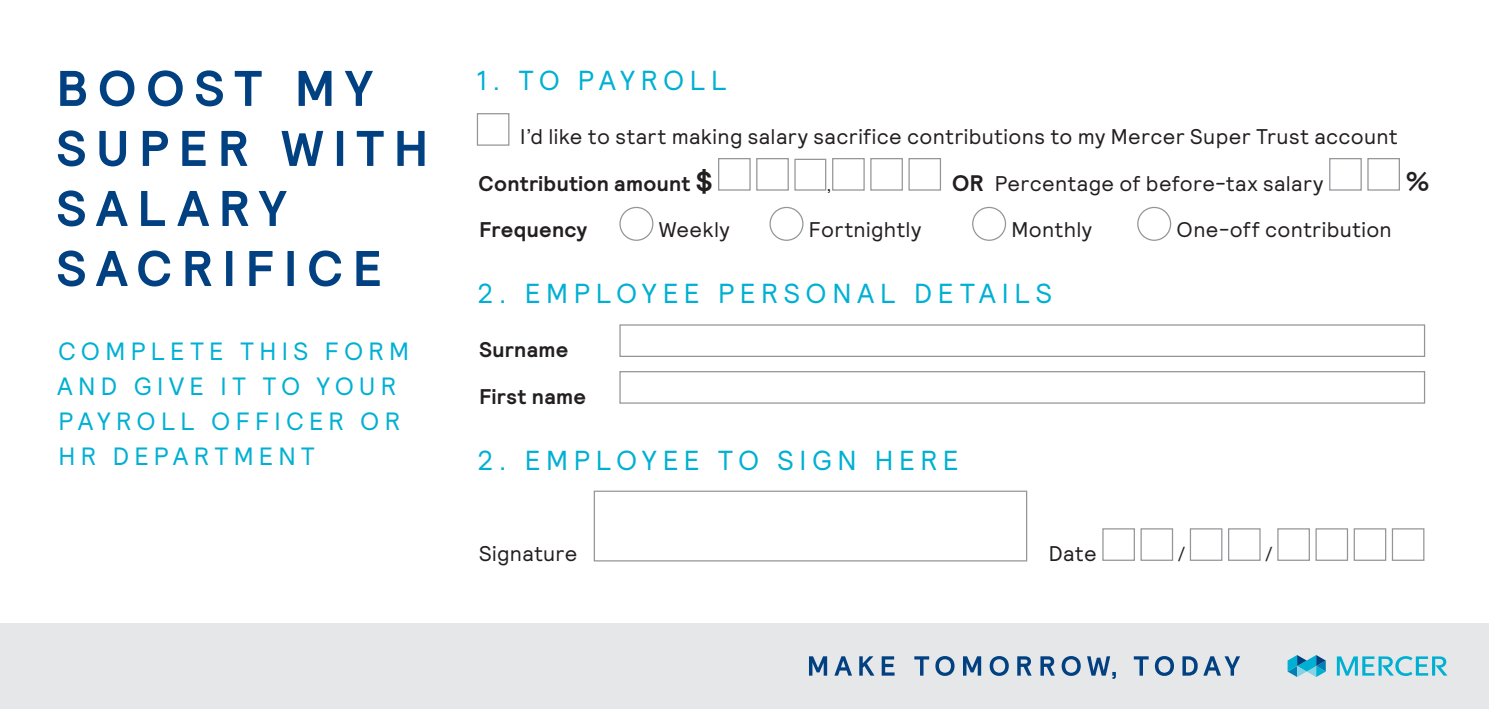
<style>
.page{position:relative;width:1489px;height:709px;background:#fff}
.page>*{position:absolute;margin:0;border:0;box-sizing:border-box;transform-origin:0 0}
.cover_headline{font:700 50px/60px "Relative";letter-spacing:.2em;color:#014181}
.Paragraph_heading{font:27.5px "Relative";letter-spacing:.2em;color:#00b0d3}
.Body_copy{font:700 27.5px "Relative";color:#231f20}
.Paragraph_heading-2{font:25px/35px "Relative";letter-spacing:.21em;color:#00b0d3}
.Body_copy-2{font:21.25px "Relative";letter-spacing:.015em;color:#231f20}
.Body_copy-3{font:700 21.25px "Relative";letter-spacing:.015em;color:#231f20}
.Body_copy-4{font:300 20px "Frutiger";color:#231f20}
.Body_copy-5{font:20px "Relative";color:#231f20}
.s1{font-size:27.5px}
.s2{font-weight:700;font-size:22.5px}
</style>
<div class="page">
<div style="left:0;top:624px;width:1488px;height:85px;background:#e6e7e9"></div>
<svg style="left:1287px;top:655px;width:38px;height:22px"></svg>
<svg style="left:1336px;top:656px;width:111px;height:20px"></svg>
<svg style="left:809px;top:656px;width:18px;height:19px"></svg>
<svg style="left:834px;top:656px;width:17px;height:19px"></svg>
<svg style="left:859px;top:656px;width:15px;height:19px"></svg>
<svg style="left:881px;top:656px;width:13px;height:19px"></svg>
<svg style="left:914px;top:656px;width:15px;height:19px"></svg>
<svg style="left:935px;top:656px;width:19px;height:20px"></svg>
<svg style="left:963px;top:656px;width:18px;height:19px"></svg>
<svg style="left:989px;top:656px;width:19px;height:20px"></svg>
<svg style="left:1017px;top:656px;width:14px;height:19px"></svg>
<svg style="left:1040px;top:656px;width:14px;height:19px"></svg>
<svg style="left:1061px;top:656px;width:19px;height:20px"></svg>
<svg style="left:1087px;top:656px;width:28px;height:23px"></svg>
<svg style="left:1133px;top:656px;width:15px;height:19px"></svg>
<svg style="left:1154px;top:656px;width:19px;height:20px"></svg>
<svg style="left:1182px;top:656px;width:15px;height:19px"></svg>
<svg style="left:1203px;top:656px;width:36px;height:19px"></svg>
<div style="left:477px;top:113px;width:32px;height:33px;background:#fff;border:1px solid #939598"></div>
<div style="left:718px;top:158px;width:32px;height:33px;background:#fff;border:1px solid #939598"></div>
<div style="left:756px;top:158px;width:32px;height:33px;background:#fff;border:1px solid #939598"></div>
<div style="left:794px;top:159px;width:32px;height:32px;background:#fff;border:1px solid #939598"></div>
<div style="left:832px;top:158px;width:32px;height:33px;background:#fff;border:1px solid #939598"></div>
<div style="left:870px;top:158px;width:32px;height:33px;background:#fff;border:1px solid #939598"></div>
<div style="left:908px;top:158px;width:33px;height:33px;background:#fff;border:1px solid #939598"></div>
<div style="left:1328px;top:158px;width:33px;height:33px;background:#fff;border:1px solid #939598"></div>
<div style="left:1367px;top:158px;width:32px;height:33px;background:#fff;border:1px solid #939598"></div>
<div style="left:619px;top:207px;width:34px;height:34px;border:1px solid #939598;border-radius:50%"></div>
<div style="left:769px;top:207px;width:34px;height:34px;border:1px solid #939598;border-radius:50%"></div>
<div style="left:972px;top:207px;width:34px;height:34px;border:1px solid #939598;border-radius:50%"></div>
<div style="left:1137px;top:207px;width:34px;height:34px;border:1px solid #939598;border-radius:50%"></div>
<div style="left:619px;top:324px;width:805px;height:33px;background:#fff;border:1px solid #939598"></div>
<div style="left:619px;top:371px;width:805px;height:33px;background:#fff;border:1px solid #939598"></div>
<div style="left:593px;top:490px;width:434px;height:71px;background:#fff;border:1px solid #939598"></div>
<div style="left:1102px;top:528px;width:32px;height:33px;background:#fff;border:1px solid #939598"></div>
<div style="left:1140px;top:528px;width:32px;height:33px;background:#fff;border:1px solid #939598"></div>
<div style="left:1189px;top:528px;width:33px;height:33px;background:#fff;border:1px solid #939598"></div>
<div style="left:1227px;top:528px;width:33px;height:33px;background:#fff;border:1px solid #939598"></div>
<div style="left:1277px;top:528px;width:32px;height:33px;background:#fff;border:1px solid #939598"></div>
<div style="left:1315px;top:528px;width:32px;height:33px;background:#fff;border:1px solid #939598"></div>
<div style="left:1353px;top:528px;width:33px;height:33px;background:#fff;border:1px solid #939598"></div>
<div style="left:1391px;top:528px;width:33px;height:33px;background:#fff;border:1px solid #939598"></div>
<p class="cover_headline" style="left:57px;top:58px;width:373px">BOOST MY<br>SUPER WITH<br>SALARY<br>SACRIFICE</p>
<p class="Paragraph_heading-2" style="left:57px;top:332px;width:353px">COMPLETE THIS FORM<br>AND GIVE IT TO YOUR<br>PAYROLL OFFICER OR<br>HR DEPARTMENT</p>
<p class="Paragraph_heading" style="left:476px;top:63px;width:252px">1. TO PAYROLL</p>
<p class="Body_copy-2" style="left:520px;top:123px;width:879px">I’d like to start making salary sacrifice contributions to my Mercer Super Trust account</p>
<p class="Body_copy-3" style="left:478px;top:169px;width:235px">Contribution amount <span class="s1">$</span></p>
<p class="Body_copy-2" style="left:952px;top:169px;width:373px"><span class="s2">OR</span> Percentage of before-tax salary</p>
<p class="Body_copy" style="left:1405px;top:163px;width:26px">%</p>
<p class="Body_copy-5" style="left:826px;top:171px;width:7px">,</p>
<p class="Body_copy-3" style="left:479px;top:216px;width:109px">Frequency</p>
<p class="Body_copy-2" style="left:659px;top:216px;width:72px">Weekly</p>
<p class="Body_copy-2" style="left:809px;top:216px;width:114px">Fortnightly</p>
<p class="Body_copy-2" style="left:1011px;top:216px;width:82px">Monthly</p>
<p class="Body_copy-2" style="left:1176px;top:216px;width:216px">One-off contribution</p>
<p class="Paragraph_heading" style="left:477px;top:276px;width:576px">2. EMPLOYEE PERSONAL DETAILS</p>
<p class="Body_copy-3" style="left:479px;top:335px;width:90px">Surname</p>
<p class="Body_copy-3" style="left:479px;top:382px;width:108px">First name</p>
<p class="Paragraph_heading" style="left:477px;top:442px;width:483px">2. EMPLOYEE TO SIGN HERE</p>
<p class="Body_copy-2" style="left:479px;top:539px;width:100px">Signature</p>
<p class="Body_copy-2" style="left:1048px;top:539px;width:49px">Date</p>
<p class="Body_copy-4" style="left:1178px;top:542px;width:7px">/</p>
<p class="Body_copy-4" style="left:1265px;top:542px;width:7px">/</p>
</div>
